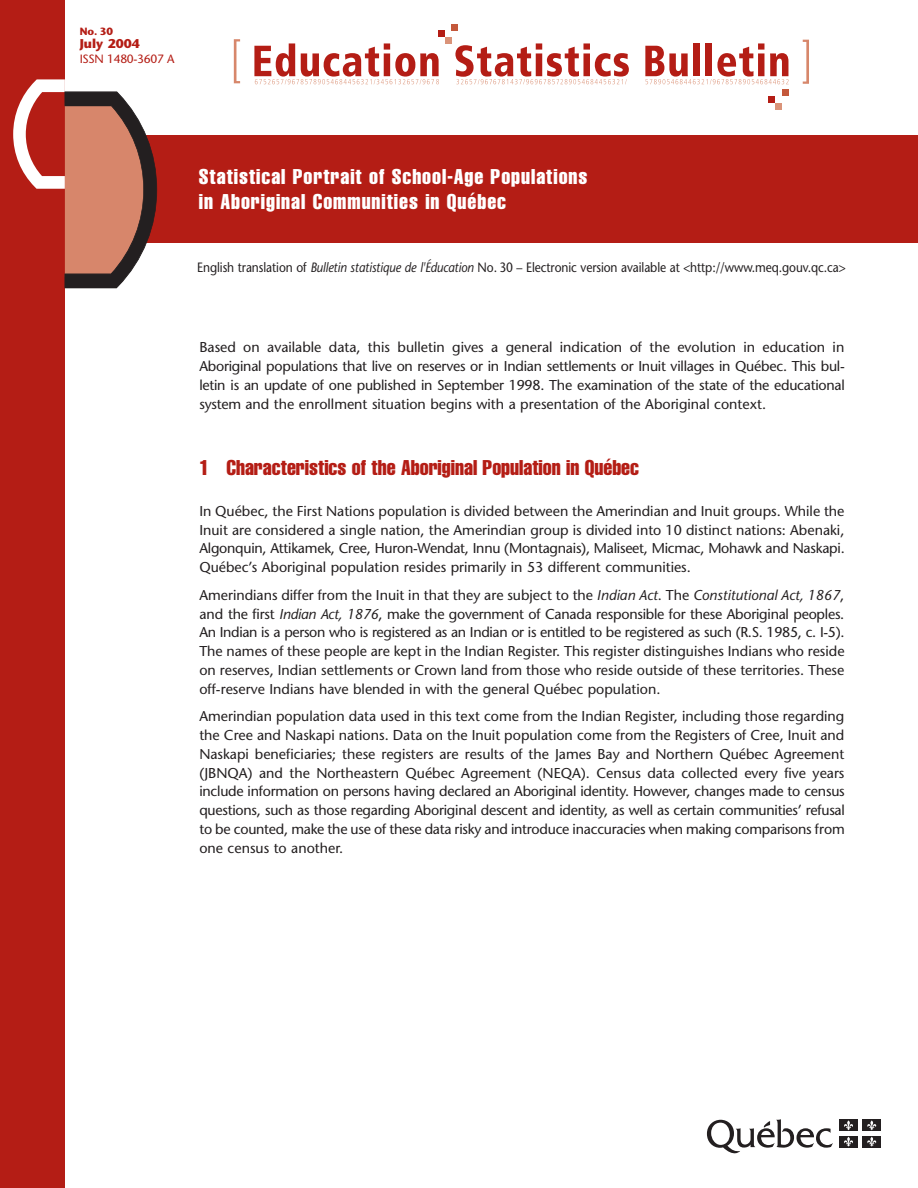
<style>
.page{position:relative;width:918px;height:1188px;background:#fff}
.page>*{position:absolute;margin:0;border:0;box-sizing:border-box;transform-origin:0 0}
.t1{font:extra-condensed 21px/25.5px "Helvetica";letter-spacing:.045em;color:#fff}
.t2{font:extra-condensed 21px "Helvetica";color:#b41d15}
.t3{font:14.25px/18.8px "Stone Sans";color:#231f20;text-align:justify}
.t4{font:13.5px "Stone Sans";letter-spacing:-.01em;color:#231f20;scale:.89 1}
.t5{font:700 12.75px "Stone Sans";color:#b41d15}
.t6{font:12px "Stone Sans";letter-spacing:-.025em;color:#b41d15}
.t7{font:700 10.5px "Stone Sans";color:#b41d15}
.s1{font-style:italic}
</style>
<div class="page">
<svg style="left:707px;top:1119px;width:126px;height:35px"></svg>
<div style="left:840px;top:1120px;width:18px;height:11px;background:#231f20"></div>
<svg style="left:844px;top:1120px;width:9px;height:10px"></svg>
<div style="left:863px;top:1120px;width:18px;height:11px;background:#231f20"></div>
<svg style="left:867px;top:1120px;width:10px;height:10px"></svg>
<div style="left:840px;top:1136px;width:18px;height:11px;background:#231f20"></div>
<svg style="left:844px;top:1137px;width:9px;height:10px"></svg>
<div style="left:863px;top:1136px;width:18px;height:11px;background:#231f20"></div>
<svg style="left:867px;top:1137px;width:10px;height:10px"></svg>
<div style="left:112px;top:135px;width:806px;height:108px;background:#b41d15"></div>
<svg style="left:234px;top:39px;width:6px;height:44px"></svg>
<svg style="left:803px;top:40px;width:6px;height:44px"></svg>
<div style="left:768px;top:96px;width:7px;height:6px;background:#b41d15"></div>
<div style="left:775px;top:103px;width:7px;height:6px;background:#da9379"></div>
<div style="left:782px;top:89px;width:7px;height:7px;background:#c4583b"></div>
<div style="left:438px;top:30px;width:6px;height:7px;background:#b41d15"></div>
<div style="left:445px;top:37px;width:6px;height:7px;background:#da9379"></div>
<div style="left:451px;top:24px;width:7px;height:7px;background:#c4583b"></div>
<svg style="left:254px;top:43px;width:185px;height:41px"></svg>
<svg style="left:455px;top:43px;width:174px;height:41px"></svg>
<svg style="left:645px;top:43px;width:144px;height:41px"></svg>
<div style="left:0;top:0;width:65px;height:1188px;background:#b41d15"></div>
<svg style="left:13px;top:79px;width:144px;height:210px"></svg>
<p class="t7" style="left:80px;top:27px;width:35px">No. 30</p>
<p class="t5" style="left:80px;top:39px;width:62px">July 2004</p>
<p class="t6" style="left:80px;top:55px;width:96px">ISSN 1480-3607 A</p>
<h1 class="t1" style="left:199px;top:165px;width:390px">Statistical Portrait of School-Age Populations in Aboriginal Communities in Québec</h1>
<p class="t4" style="left:197px;top:263px;width:730px">English translation of <span class="s1">Bulletin statistique de l'Éducation</span> No. 30 – Electronic version available at &lt;http://www.meq.gouv.qc.ca&gt;</p>
<p class="t3" style="left:199px;top:339px;width:647px">Based on available data, this bulletin gives a general indication of the evolution in education in Aboriginal populations that live on reserves or in Indian settlements or Inuit villages in Québec. This bul&shy;letin is an update of one published in September 1998. The examination of the state of the educational system and the enrollment situation begins with a presentation of the Aboriginal context.</p>
<h1 class="t2" style="left:199px;top:460px;width:441px">1 Characteristics of the Aboriginal Population in Québec</h1>
<p class="t3" style="left:199px;top:503px;width:647px">In Québec, the First Nations population is divided between the Amerindian and Inuit groups. While the Inuit are considered a single nation, the Amerindian group is divided into 10 distinct nations: Abenaki, Algonquin, Attikamek, Cree, Huron-Wendat, Innu (Montagnais), Maliseet, Micmac, Mohawk and Naskapi.<br>Québec’s Aboriginal population resides primarily in 53 different communities.</p>
<p class="t3" style="left:199px;top:587px;width:647px">Amerindians differ from the Inuit in that they are subject to the <span class="s1">Indian Act</span>. The <span class="s1">Constitutional Act, 1867</span>, and the first <span class="s1">Indian Act, 1876</span>, make the government of Canada responsible for these Aboriginal peoples.<br>An Indian is a person who is registered as an Indian or is entitled to be registered as such (R.S. 1985, c. I-5).<br>The names of these people are kept in the Indian Register. This register distinguishes Indians who reside on reserves, Indian settlements or Crown land from those who reside outside of these territories. These off-reserve Indians have blended in with the general Québec population.</p>
<p class="t3" style="left:199px;top:708px;width:647px">Amerindian population data used in this text come from the Indian Register, including those regarding the Cree and Naskapi nations. Data on the Inuit population come from the Registers of Cree, Inuit and Naskapi beneficiaries; these registers are results of the James Bay and Northern Québec Agreement (JBNQA) and the Northeastern Québec Agreement (NEQA). Census data collected every five years include information on persons having declared an Aboriginal identity. However, changes made to census questions, such as those regarding Aboriginal descent and identity, as well as certain communities’ refusal to be counted, make the use of these data risky and introduce inaccuracies when making comparisons from one census to another.</p>
</div>
